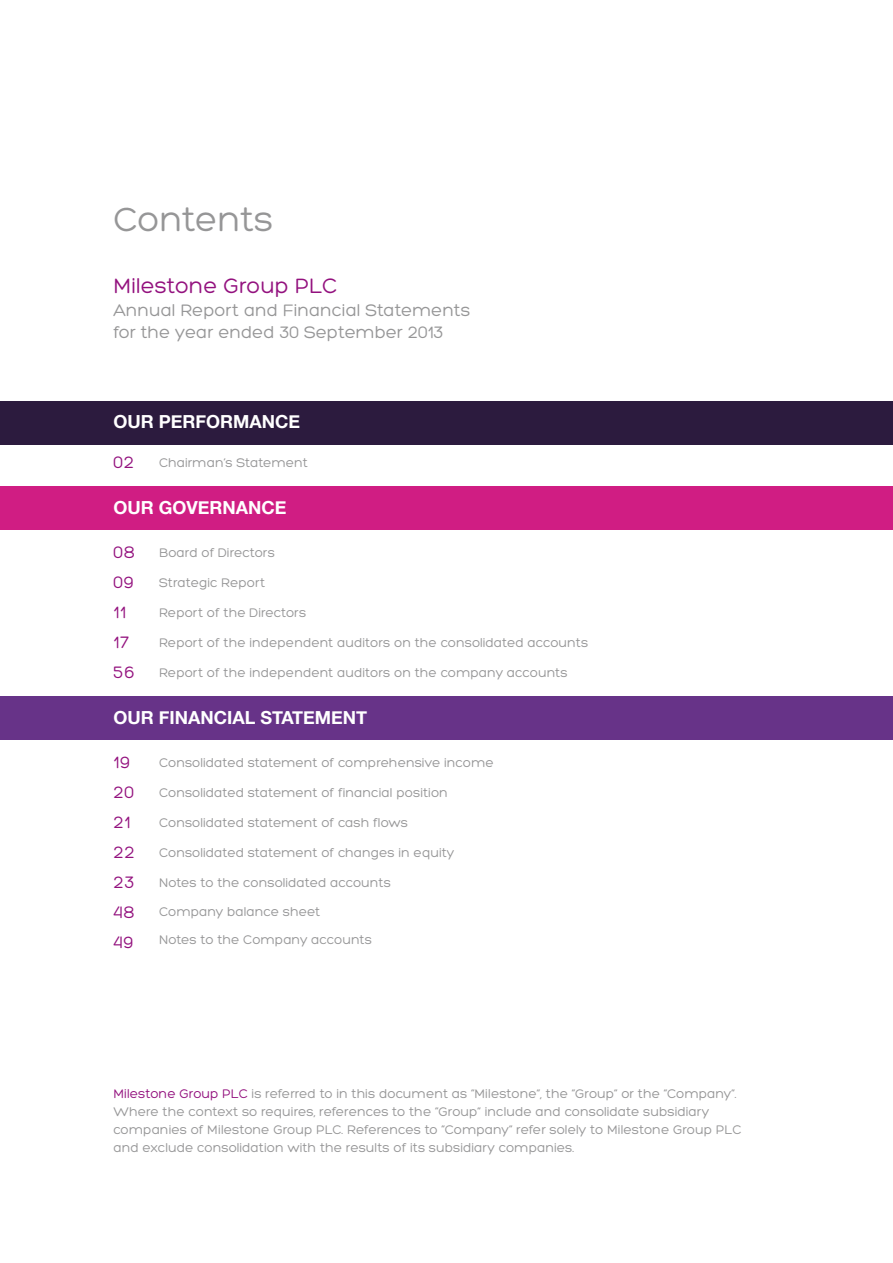
<style>
.page{position:relative;width:893px;height:1263px;background:#fff}
.page>*{position:absolute;margin:0;border:0;box-sizing:border-box;transform-origin:0 0}
.t1{font:36px "Hero";color:#969697}
.t2{font:22.5px "Hero";color:#93117e}
.t3{font:18px/22.5px "Hero";color:#969697}
.t4{font:700 18px "Helvetica Neue";color:#fff}
.t5{font:18px/30px "Hero";letter-spacing:.05em;color:#93117e}
.t6{font:13.5px/18px "Hero";color:#969697}
.s1{color:#93117e}
</style>
<div class="page">
<div style="left:0;top:401px;width:892px;height:44px;background:#2c1b3e"></div>
<div style="left:0;top:486px;width:892px;height:43px;background:#d01d83"></div>
<div style="left:0;top:696px;width:892px;height:43px;background:#673388"></div>
<h1 class="t1" style="left:113px;top:201px;width:162px">Contents</h1>
<h2 class="t2" style="left:113px;top:275px;width:225px">Milestone Group PLC</h2>
<h3 class="t3" style="left:113px;top:299px;width:358px">Annual Report and Financial Statements for the year ended 30 September 2013</h3>
<h3 class="t4" style="left:113px;top:410px;width:188px">OUR PERFORMANCE</h3>
<h3 class="t5" style="left:113px;top:448px;width:22px">02</h3>
<p class="t6" style="left:159px;top:454px;width:150px">Chairman’s Statement</p>
<h3 class="t4" style="left:113px;top:497px;width:175px">OUR GOVERNANCE</h3>
<h3 class="t5" style="left:113px;top:538px;width:23px">08<br>09<br>11<br>17<br>56</h3>
<p class="t6" style="left:159px;top:544px;width:117px">Board of Directors</p>
<p class="t6" style="left:159px;top:574px;width:108px">Strategic Report</p>
<p class="t6" style="left:159px;top:604px;width:149px">Report of the Directors</p>
<p class="t6" style="left:159px;top:634px;width:431px">Report of the independent auditors on the consolidated accounts</p>
<p class="t6" style="left:159px;top:664px;width:410px">Report of the independent auditors on the company accounts</p>
<h3 class="t4" style="left:113px;top:707px;width:255px">OUR FINANCIAL STATEMENT</h3>
<h3 class="t5" style="left:113px;top:748px;width:23px">19<br>20<br>21<br>22<br>23<br>48<br>49</h3>
<p class="t6" style="left:159px;top:754px;width:336px">Consolidated statement of comprehensive income</p>
<p class="t6" style="left:159px;top:784px;width:290px">Consolidated statement of financial position</p>
<p class="t6" style="left:159px;top:814px;width:251px">Consolidated statement of cash flows</p>
<p class="t6" style="left:159px;top:844px;width:297px">Consolidated statement of changes in equity</p>
<p class="t6" style="left:159px;top:868px;width:233px;line-height:28.5px">Notes to the consolidated accounts<br>Company balance sheet<br>Notes to the Company accounts</p>
<p class="t6" style="left:113px;top:1085px;width:629px"><span class="s1">Milestone Group PLC</span> is referred to in this document as “Milestone”, the “Group” or the “Company”.<br>Where the context so requires, references to the “Group” include and consolidate subsidiary companies of Milestone Group PLC. References to “Company” refer solely to Milestone Group PLC and exclude consolidation with the results of its subsidiary companies.</p>
</div>
